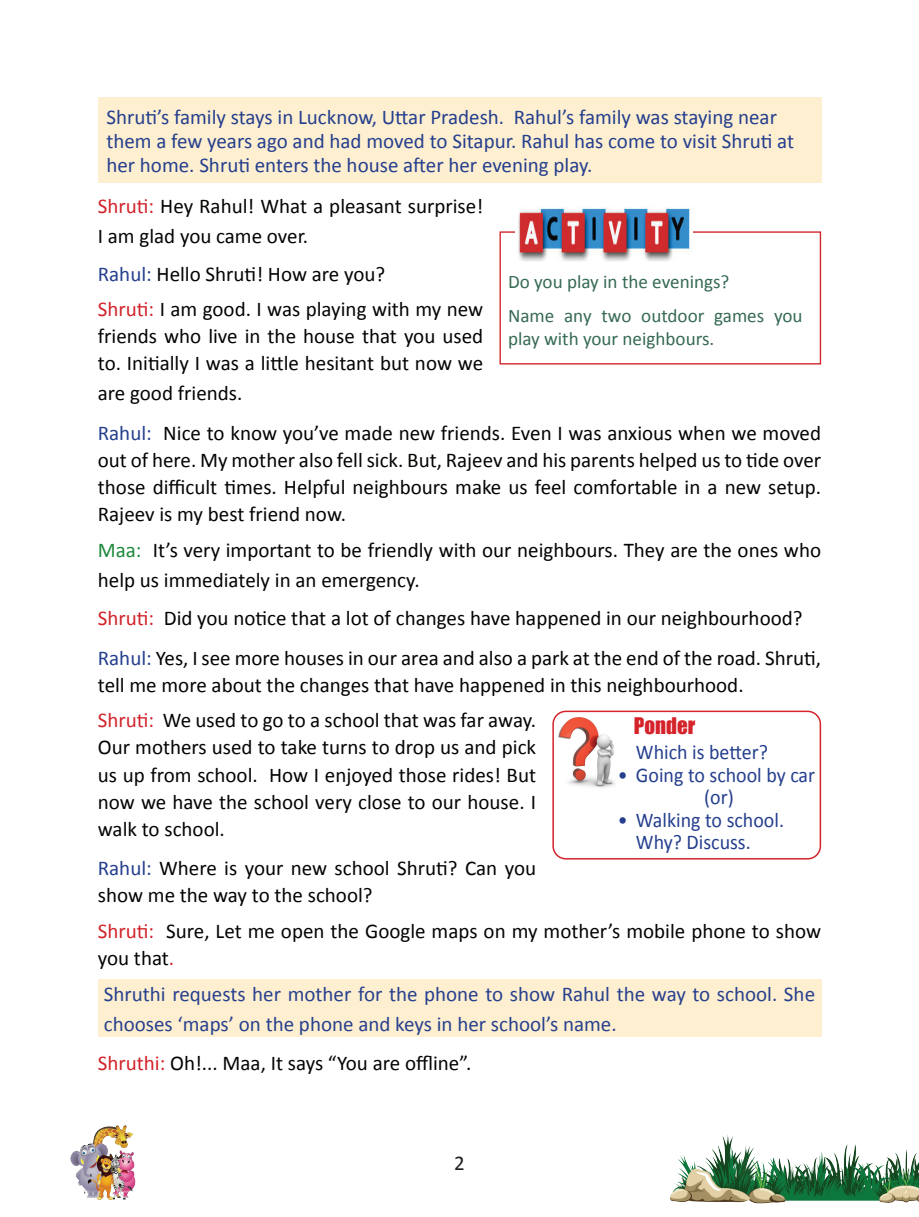
<style>
.page{position:relative;width:919px;height:1217px;background:#fff}
.page>*{position:absolute;margin:0;border:0;box-sizing:border-box;transform-origin:0 0}
.t1{font:21px/27px "Calibri";color:#040503}
.t2{font:21px/24px "Calibri";color:#253f8e}
.t3{font:21px/30px "Calibri";color:#27408e}
.t4{font:21px/22.5px "Calibri";color:#253f8e;text-align:center;scale:.95 1}
.t5{font:21px "Impact";color:#d5232b}
.t6{font:21px "Calibri";color:#231f20}
.t7{font:19.05px/34.5px "Calibri";color:#366a53}
.s1{color:#d1232a}
.s2{color:#253f8e}
.s3{color:#1f893e}
</style>
<div class="page">
<img style="left:70px;top:1125px;width:66px;height:75px">
<img style="left:670px;top:1135px;width:248px;height:68px">
<div style="left:98px;top:98px;width:723px;height:85px;background:#feefd0"></div>
<div style="left:98px;top:979px;width:723px;height:57px;background:#feefd0"></div>
<div style="left:499px;top:231px;width:322px;height:133px;border:1px solid #d1232a"></div>
<img style="left:515px;top:208px;width:177px;height:54px">
<div style="left:552px;top:710px;width:269px;height:149px;border:2px solid #d5232b;border-radius:13px"></div>
<img style="left:558px;top:717px;width:57px;height:71px">
<p class="t2" style="left:106px;top:104px;width:689px">Shruti’s family stays in Lucknow, Uttar Pradesh. Rahul’s family was staying near them a few years ago and had moved to Sitapur. Rahul has come to visit Shruti at her home. Shruti enters the house after her evening play.</p>
<p class="t1" style="left:98px;top:189px;width:387px;line-height:30px"><span class="s1">Shruti:</span> Hey Rahul! What a pleasant surprise!<br>I am glad you came over.</p>
<p class="t1" style="left:98px;top:255px;width:387px;line-height:35.5px"><span class="s2">Rahul:</span> Hello Shruti! How are you?<br><span class="s1">Shruti:</span> I am good. I was playing with my new</p>
<p class="t1" style="left:98px;top:321px;width:387px">friends who live in the house that you used to. Initially I was a little hesitant but now we</p>
<p class="t1" style="left:98px;top:372px;width:724px;line-height:39.8px">are good friends.<br><span class="s2">Rahul:</span> Nice to know you’ve made new friends. Even I was anxious when we moved</p>
<p class="t1" style="left:98px;top:445px;width:724px;text-align:justify">out of here. My mother also fell sick. But, Rajeev and his parents helped us to tide over those difficult times. Helpful neighbours make us feel comfortable in a new setup.<br>Rajeev is my best friend now.</p>
<p class="t1" style="left:98px;top:533px;width:724px;line-height:30px"><span class="s3">Maa:</span> It’s very important to be friendly with our neighbours. They are the ones who help us immediately in an emergency.</p>
<p class="t1" style="left:98px;top:597px;width:724px;line-height:39.8px"><span class="s1">Shruti:</span> Did you notice that a lot of changes have happened in our neighbourhood?<br><span class="s2">Rahul:</span> Yes, I see more houses in our area and also a park at the end of the road. Shruti,</p>
<p class="t1" style="left:98px;top:666px;width:647px;line-height:35.5px">tell me more about the changes that have happened in this neighbourhood.<br><span class="s1">Shruti:</span> We used to go to a school that was far away.</p>
<p class="t1" style="left:98px;top:732px;width:439px;text-align:justify">Our mothers used to take turns to drop us and pick us up from school. How I enjoyed those rides! But now we have the school very close to our house. I walk to school.</p>
<p class="t1" style="left:98px;top:853px;width:439px"><span class="s2">Rahul:</span> Where is your new school Shruti? Can you show me the way to the school?</p>
<p class="t1" style="left:98px;top:916px;width:724px"><span class="s1">Shruti:</span> Sure, Let me open the Google maps on my mother’s mobile phone to show you that<span class="s1">.</span></p>
<p class="t3" style="left:104px;top:977px;width:712px">Shruthi requests her mother for the phone to show Rahul the way to school. She chooses ‘maps’ on the phone and keys in her school’s name.</p>
<p class="t1" style="left:98px;top:1047px;width:375px"><span class="s1">Shruthi:</span> Oh!... Maa, It says “You are offline”.</p>
<p class="t7" style="left:508px;top:263px;width:296px">Do you play in the evenings?<br>Name any two outdoor games you</p>
<p class="t7" style="left:508px;top:321px;width:208px">play with your neighbours.</p>
<p class="t5" style="left:634px;top:709px;width:63px">Ponder</p>
<p class="t4" style="left:636px;top:739px;width:140px">Which is better?</p>
<p class="t4" style="left:618px;top:762px;width:209px">• Going to school by car (or)</p>
<p class="t4" style="left:636px;top:807px;width:157px;text-align:left;text-indent:-18px">• Walking to school.<br>Why? Discuss.</p>
<p class="t6" style="left:454px;top:1149px;width:12px">2</p>
</div>
